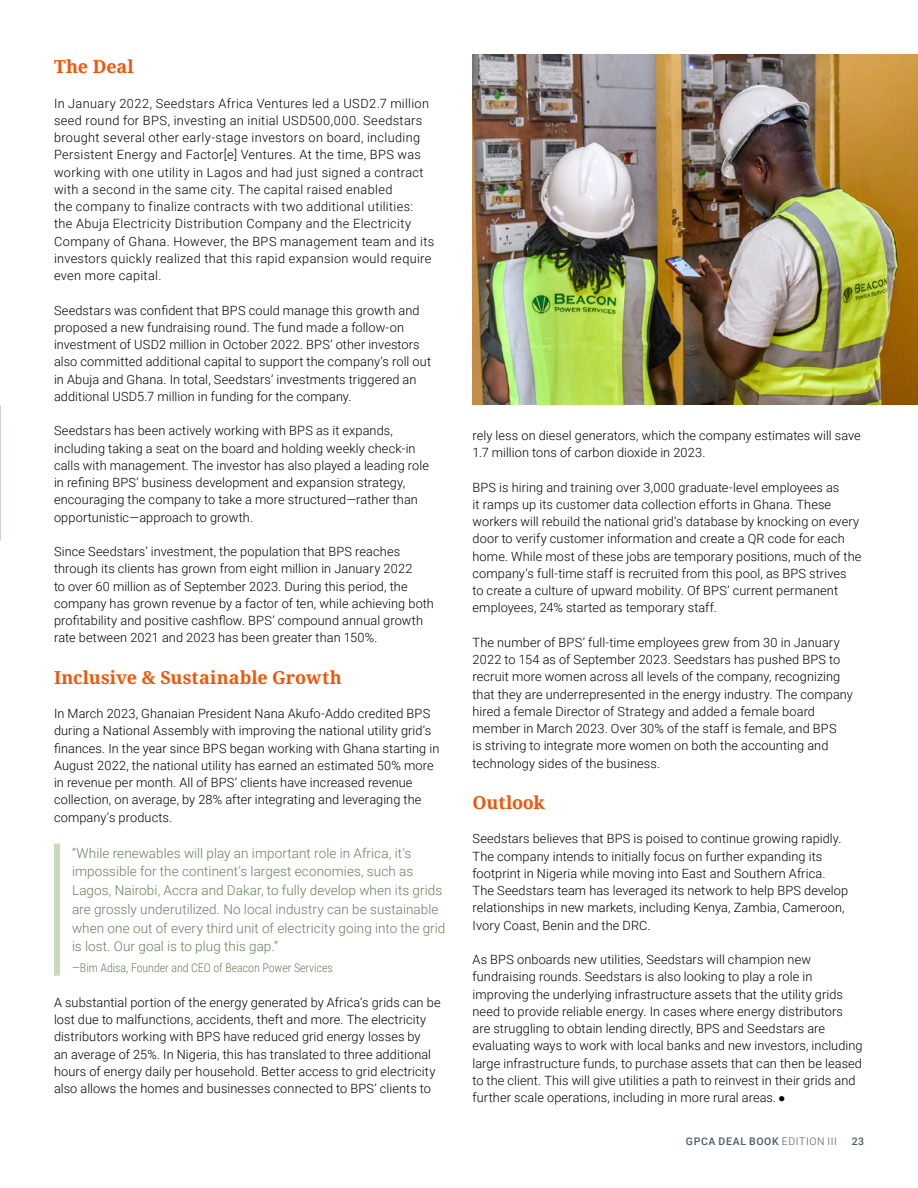
<style>
.page{position:relative;width:918px;height:1188px;background:#fff}
.page>*{position:absolute;margin:0;border:0;box-sizing:border-box;transform-origin:0 0}
.t1{font:700 18px "Noto Serif";color:#f35506}
.t2{font:300 13.5px/18.8px "Roboto";letter-spacing:.005em;color:#67805d}
.t3{font:300 12.75px/17.2px "Roboto";letter-spacing:.01em;color:#000}
.t4{font:300 12px "Roboto Condensed";letter-spacing:-.005em;color:#67805d}
.t5{font:500 10.5px "Roboto";letter-spacing:.06em;color:#4a5a66}
.s1{font-weight:300}
</style>
<div class="page">
<div style="left:54px;top:844px;width:6px;height:111px;background:#c8dabd"></div>
<div style="left:54px;top:954px;width:6px;height:22px;background:#c8dabd"></div>
<img style="left:472px;top:54px;width:446px;height:351px">
<h1 class="t1" style="left:54px;top:54px;width:81px">The Deal</h1>
<p class="t3" style="left:54px;top:94px;width:382px">In January 2022, Seedstars Africa Ventures led a USD2.7 million seed round for BPS, investing an initial USD500,000. Seedstars brought several other early-stage investors on board, including Persistent Energy and Factor[e] Ventures. At the time, BPS was working with one utility in Lagos and had just signed a contract with a second in the same city. The capital raised enabled<br>the company to finalize contracts with two additional utilities: the Abuja Electricity Distribution Company and the Electricity Company of Ghana. However, the BPS management team and its investors quickly realized that this rapid expansion would require even more capital.</p>
<p class="t3" style="left:54px;top:301px;width:379px">Seedstars was confident that BPS could manage this growth and proposed a new fundraising round. The fund made a follow-on investment of USD2 million in October 2022. BPS’ other investors also committed additional capital to support the company’s roll out in Abuja and Ghana. In total, Seedstars’ investments triggered an additional USD5.7 million in funding for the company.</p>
<p class="t3" style="left:54px;top:422px;width:377px">Seedstars has been actively working with BPS as it expands, including taking a seat on the board and holding weekly check-in calls with management. The investor has also played a leading role in refining BPS’ business development and expansion strategy, encouraging the company to take a more structured—rather than opportunistic—approach to growth.</p>
<p class="t3" style="left:54px;top:543px;width:381px">Since Seedstars’ investment, the population that BPS reaches through its clients has grown from eight million in January 2022<br>to over 60 million as of September 2023. During this period, the company has grown revenue by a factor of ten, while achieving both profitability and positive cashflow. BPS’ compound annual growth rate between 2021 and 2023 has been greater than 150%.</p>
<h1 class="t1" style="left:54px;top:664px;width:289px">Inclusive &amp; Sustainable Growth</h1>
<p class="t3" style="left:54px;top:705px;width:387px">In March 2023, Ghanaian President Nana Akufo-Addo credited BPS during a National Assembly with improving the national utility grid’s finances. In the year since BPS began working with Ghana starting in August 2022, the national utility has earned an estimated 50% more in revenue per month. All of BPS’ clients have increased revenue collection, on average, by 28% after integrating and leveraging the company’s products.</p>
<p class="t2" style="left:72px;top:843px;width:375px">“While renewables will play an important role in Africa, it’s impossible for the continent’s largest economies, such as Lagos, Nairobi, Accra and Dakar, to fully develop when its grids are grossly underutilized. No local industry can be sustainable when one out of every third unit of electricity going into the grid is lost. Our goal is to plug this gap.”</p>
<p class="t4" style="left:72px;top:960px;width:262px">—Bim Adisa, Founder and CEO of Beacon Power Services</p>
<p class="t3" style="left:54px;top:993px;width:388px">A substantial portion of the energy generated by Africa’s grids can be lost due to malfunctions, accidents, theft and more. The electricity distributors working with BPS have reduced grid energy losses by<br>an average of 25%. In Nigeria, this has translated to three additional hours of energy daily per household. Better access to grid electricity also allows the homes and businesses connected to BPS’ clients to</p>
<p class="t3" style="left:472px;top:426px;width:390px">rely less on diesel generators, which the company estimates will save<br>1.7 million tons of carbon dioxide in 2023.</p>
<p class="t3" style="left:472px;top:478px;width:390px">BPS is hiring and training over 3,000 graduate-level employees as<br>it ramps up its customer data collection efforts in Ghana. These workers will rebuild the national grid’s database by knocking on every door to verify customer information and create a QR code for each home. While most of these jobs are temporary positions, much of the company’s full-time staff is recruited from this pool, as BPS strives<br>to create a culture of upward mobility. Of BPS’ current permanent employees, 24% started as temporary staff.</p>
<p class="t3" style="left:472px;top:633px;width:382px">The number of BPS’ full-time employees grew from 30 in January 2022 to 154 as of September 2023. Seedstars has pushed BPS to recruit more women across all levels of the company, recognizing that they are underrepresented in the energy industry. The company hired a female Director of Strategy and added a female board member in March 2023. Over 30% of the staff is female, and BPS<br>is striving to integrate more women on both the accounting and technology sides of the business.</p>
<h1 class="t1" style="left:472px;top:790px;width:74px">Outlook</h1>
<p class="t3" style="left:472px;top:830px;width:377px">Seedstars believes that BPS is poised to continue growing rapidly.<br>The company intends to initially focus on further expanding its footprint in Nigeria while moving into East and Southern Africa.<br>The Seedstars team has leveraged its network to help BPS develop relationships in new markets, including Kenya, Zambia, Cameroon, Ivory Coast, Benin and the DRC.</p>
<p class="t3" style="left:472px;top:951px;width:392px">As BPS onboards new utilities, Seedstars will champion new fundraising rounds. Seedstars is also looking to play a role in improving the underlying infrastructure assets that the utility grids need to provide reliable energy. In cases where energy distributors are struggling to obtain lending directly, BPS and Seedstars are evaluating ways to work with local banks and new investors, including large infrastructure funds, to purchase assets that can then be leased to the client. This will give utilities a path to reinvest in their grids and further scale operations, including in more rural areas. ●</p>
<p class="t5" style="left:686px;top:1134px;width:152px">GPCA DEAL BOOK <span class="s1">EDITION III</span></p>
<p class="t5" style="left:852px;top:1134px;width:14px">23</p>
</div>
